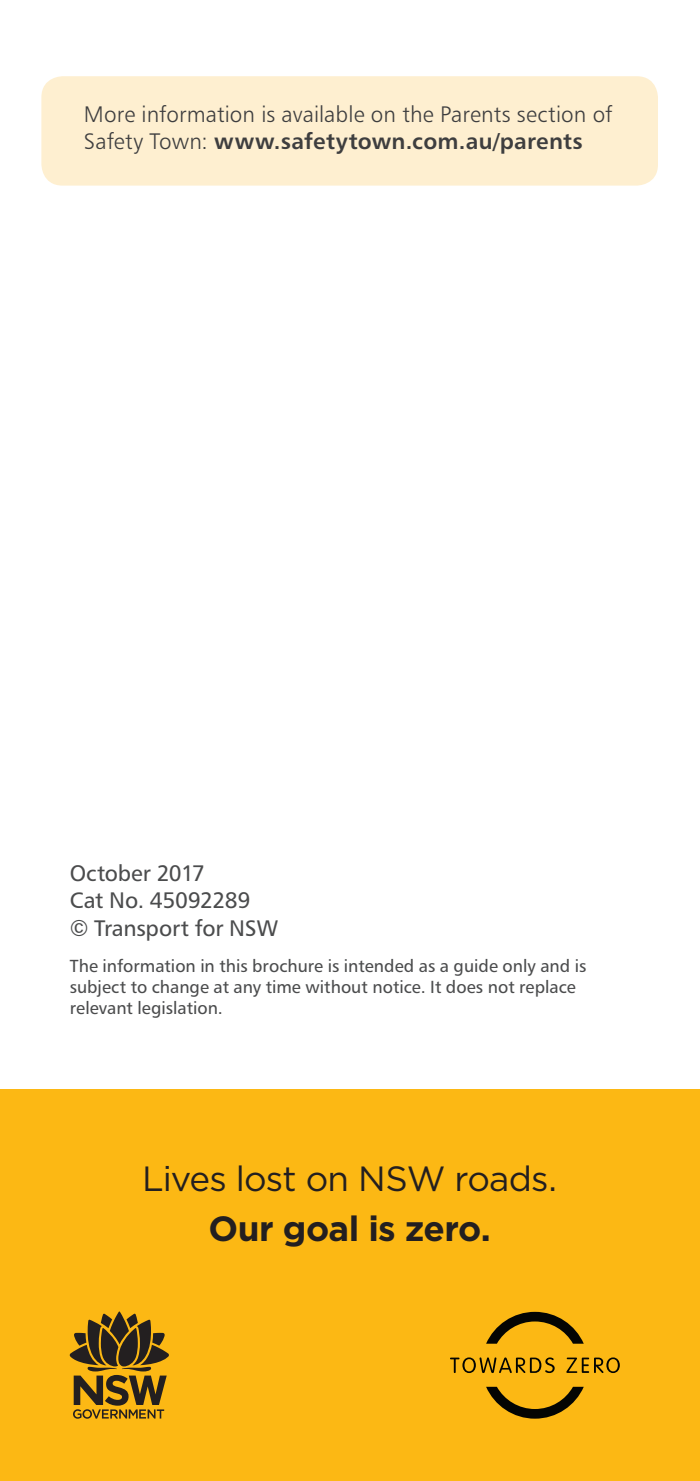
<style>
.page{position:relative;width:700px;height:1481px;background:#fff}
.page>*{position:absolute;margin:0;border:0;box-sizing:border-box;transform-origin:0 0}
.t1{font:35px "Gotham";letter-spacing:-.025em;color:#231f20}
.t2{font:700 35px "Gotham";letter-spacing:-.015em;color:#231f20}
.t3{font:300 22.5px/27px "Trans Text Lt";letter-spacing:.005em;color:#3e3e3f}
.t4{font:22.5px/27.8px "Trans Text Rm";letter-spacing:-.01em;color:#4b4c4d}
.t5{font:17.5px/21px "Trans Text Rm";color:#4b4c4d}
.s1{font-family:"Trans Text Md";font-weight:500}
</style>
<div class="page">
<div style="left:0;top:1089px;width:700px;height:391px;background:#fcb814"></div>
<div style="left:41px;top:76px;width:617px;height:110px;background:#feefd0;border-radius:21px"></div>
<svg style="left:486px;top:1386px;width:98px;height:32px"></svg>
<svg style="left:486px;top:1311px;width:98px;height:32px"></svg>
<svg style="left:450px;top:1357px;width:105px;height:15px"></svg>
<svg style="left:566px;top:1357px;width:54px;height:15px"></svg>
<svg style="left:70px;top:1311px;width:99px;height:107px"></svg>
<p class="t3" style="left:84px;top:100px;width:530px">More information is available on the Parents section of<br>Safety Town: <span class="s1">www.safetytown.com.au/parents</span></p>
<p class="t4" style="left:70px;top:858px;width:210px">October 2017<br>Cat No. 45092289<br>© Transport for NSW</p>
<p class="t5" style="left:70px;top:954px;width:518px">The information in this brochure is intended as a guide only and is subject to change at any time without notice. It does not replace relevant legislation.</p>
<p class="t1" style="left:142px;top:1156px;width:416px">Lives lost on NSW roads.</p>
<p class="t2" style="left:208px;top:1205px;width:284px">Our goal is zero.</p>
</div>
